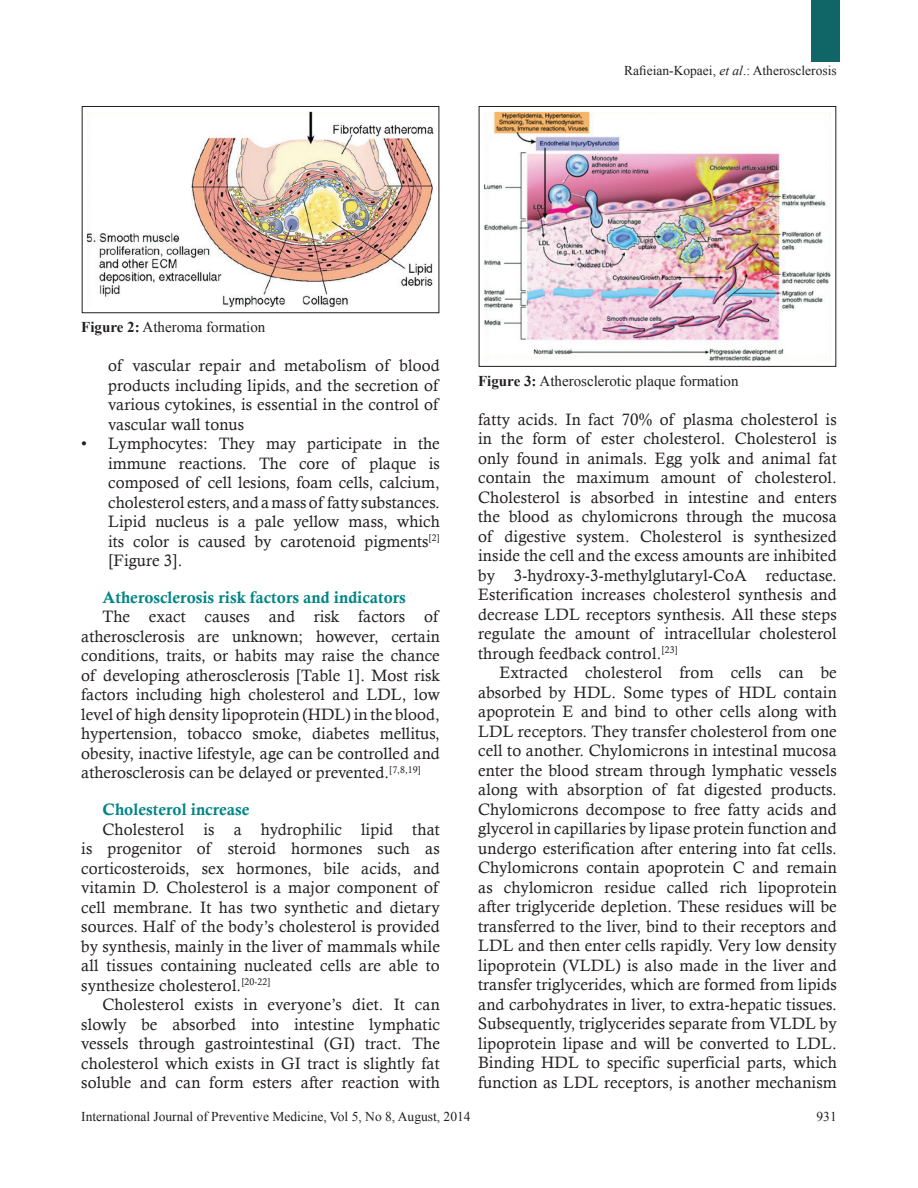
<style>
.page{position:relative;width:918px;height:1188px;background:#fff}
.page>*{position:absolute;margin:0;border:0;box-sizing:border-box;transform-origin:0 0}
.TX{font:16.5px/19.5px "Calisto";letter-spacing:.01em;color:#231f20;text-align:justify}
.L{font:16.5px/19.5px "Calisto";letter-spacing:.005em;color:#231f20;text-align:justify}
.t1{font:16.5px "Calis MT Bol";color:#008585}
.FGC{font:15px "Times New Roman";color:#231f20}
.t2{font:13.5px "Times New Roman";color:#231f20}
.s1{font-style:italic}
.s2{font-weight:700}
</style>
<div class="page">
<div style="left:811px;top:0;width:29px;height:61px;background:#106667"></div>
<img style="left:86px;top:111px;width:348px;height:196px">
<div style="left:82px;top:106px;width:357px;height:207px;border:1px solid #231f20"></div>
<img style="left:483px;top:111px;width:348px;height:250px">
<div style="left:479px;top:106px;width:357px;height:261px;border:1px solid #231f20"></div>
<p class="t2" style="left:624px;top:61px;width:214px">Rafieian‑Kopaei, <span class="s1">et al</span>.: Atherosclerosis</p>
<p class="FGC" style="left:81px;top:317px;width:186px"><span class="s2">Figure 2:</span> Atheroma formation</p>
<p class="L" style="left:108px;top:356px;width:333px">of vascular repair and metabolism of blood products including lipids, and the secretion of various cytokines, is essential in the control of vascular wall tonus</p>
<p class="L" style="left:108px;top:434px;width:333px;text-indent:-27px">• Lymphocytes: They may participate in the immune reactions. The core of plaque is composed of cell lesions, foam cells, calcium, cholesterol esters, and a mass of fatty substances.<br>Lipid nucleus is a pale yellow mass, which its color is caused by carotenoid pigments<sup>[2] </sup>[Figure 3].</p>
<h2 class="t1" style="left:102px;top:588px;width:305px">Atherosclerosis risk factors and indicators</h2>
<p class="TX" style="left:81px;top:607px;width:360px;text-indent:21px">The exact causes and risk factors of atherosclerosis are unknown; however, certain conditions, traits, or habits may raise the chance of developing atherosclerosis [Table 1]. Most risk factors including high cholesterol and LDL, low level of high density lipoprotein (HDL) in the blood, hypertension, tobacco smoke, diabetes mellitus, obesity, inactive lifestyle, age can be controlled and atherosclerosis can be delayed or prevented.<sup>[7,8,19]</sup></p>
<h2 class="t1" style="left:102px;top:800px;width:149px">Cholesterol increase</h2>
<p class="TX" style="left:81px;top:819px;width:360px;text-indent:21px">Cholesterol is a hydrophilic lipid that is progenitor of steroid hormones such as corticosteroids, sex hormones, bile acids, and vitamin D. Cholesterol is a major component of cell membrane. It has two synthetic and dietary sources. Half of the body’s cholesterol is provided by synthesis, mainly in the liver of mammals while all tissues containing nucleated cells are able to synthesize cholesterol.<sup>[20-22]</sup></p>
<p class="TX" style="left:81px;top:995px;width:360px;text-indent:21px">Cholesterol exists in everyone’s diet. It can slowly be absorbed into intestine lymphatic vessels through gastrointestinal (GI) tract. The cholesterol which exists in GI tract is slightly fat soluble and can form esters after reaction with</p>
<p class="FGC" style="left:478px;top:370px;width:262px"><span class="s2">Figure 3:</span> Atherosclerotic plaque formation</p>
<p class="TX" style="left:478px;top:409px;width:360px">fatty acids. In fact 70% of plasma cholesterol is in the form of ester cholesterol. Cholesterol is only found in animals. Egg yolk and animal fat contain the maximum amount of cholesterol.<br>Cholesterol is absorbed in intestine and enters the blood as chylomicrons through the mucosa of digestive system. Cholesterol is synthesized inside the cell and the excess amounts are inhibited by 3‑hydroxy‑3‑methylglutaryl‑CoA reductase.<br>Esterification increases cholesterol synthesis and decrease LDL receptors synthesis. All these steps regulate the amount of intracellular cholesterol through feedback control.<sup>[23]</sup></p>
<p class="TX" style="left:478px;top:663px;width:360px;text-indent:21px">Extracted cholesterol from cells can be absorbed by HDL. Some types of HDL contain apoprotein E and bind to other cells along with LDL receptors. They transfer cholesterol from one cell to another. Chylomicrons in intestinal mucosa enter the blood stream through lymphatic vessels along with absorption of fat digested products.<br>Chylomicrons decompose to free fatty acids and glycerol in capillaries by lipase protein function and undergo esterification after entering into fat cells.<br>Chylomicrons contain apoprotein C and remain as chylomicron residue called rich lipoprotein after triglyceride depletion. These residues will be transferred to the liver, bind to their receptors and LDL and then enter cells rapidly. Very low density lipoprotein (VLDL) is also made in the liver and transfer triglycerides, which are formed from lipids and carbohydrates in liver, to extra‑hepatic tissues.<br>Subsequently, triglycerides separate from VLDL by lipoprotein lipase and will be converted to LDL.<br>Binding HDL to specific superficial parts, which function as LDL receptors, is another mechanism</p>
<p class="t2" style="left:81px;top:1107px;width:391px">International Journal of Preventive Medicine, Vol 5, No 8, August, 2014</p>
<p class="t2" style="left:817px;top:1107px;width:22px">931</p>
</div>
